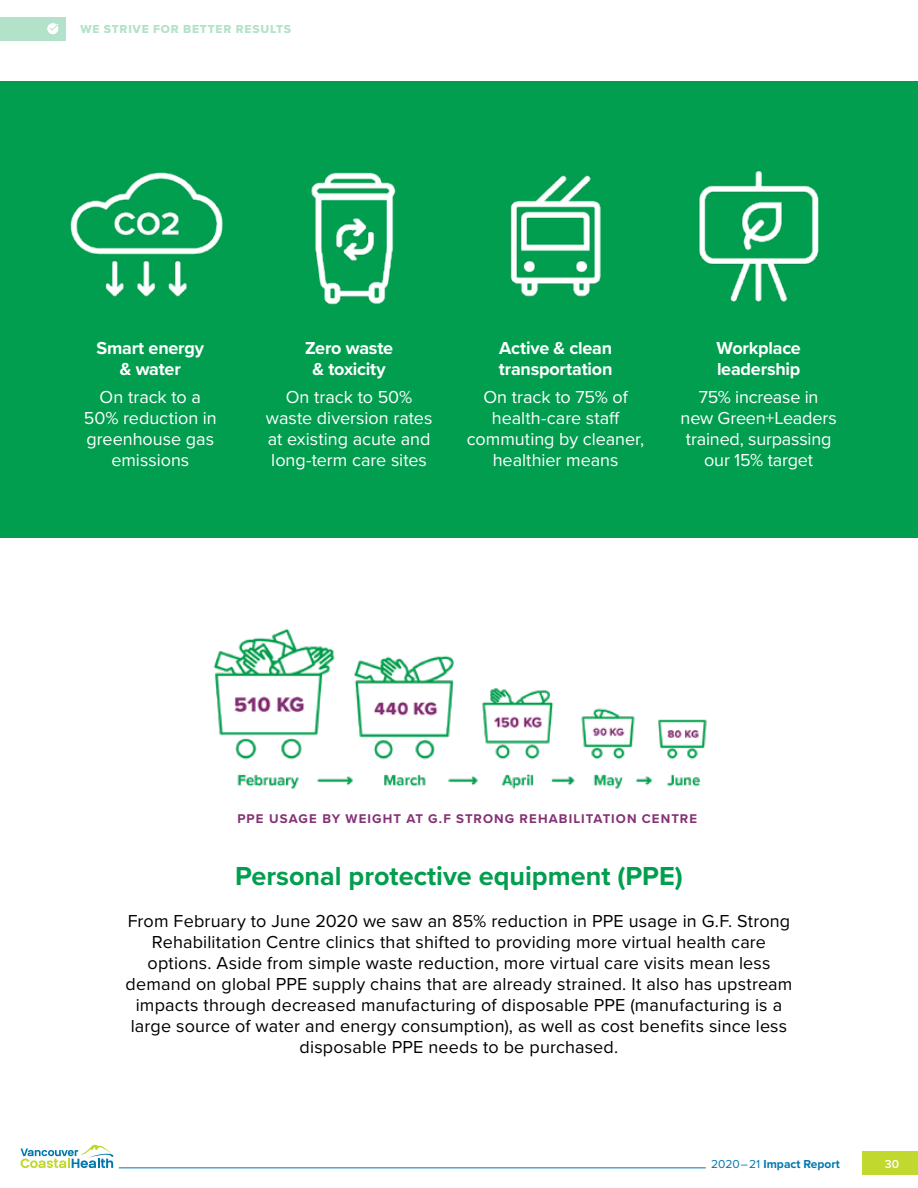
<style>
.page{position:relative;width:918px;height:1188px;background:#fff}
.page>*{position:absolute;margin:0;border:0;box-sizing:border-box;transform-origin:0 0}
.t1{font:700 27px "Proxima Nova";color:#009e4e}
.t2{font:18px/21px "Proxima Nova";letter-spacing:.01em;color:#000;text-align:center}
.t3{font:18px/21px "Proxima Nova";color:#fff;text-align:center}
.t4{font:700 18px/21px "Proxima Nova";letter-spacing:-.015em;color:#fff;text-align:center}
.t5{font:700 13.2px "Proxima Nova";letter-spacing:.08em;color:#843275}
.t6{font:12px "Proxima Nova Extrabld";letter-spacing:.065em;color:#b3e2ca}
.t7{font:700 12px "Proxima Nova";color:#0078ae}
.t8{font:600 12px "Proxima Nova";color:#fff}
.s1{font-weight:400}
</style>
<div class="page">
<div style="left:863px;top:1151px;width:55px;height:24px;background:#c1d82f"></div>
<hr style="left:119px;top:1168px;width:587px;height:1px;background:#0078ae">
<svg style="left:21px;top:1145px;width:92px;height:23px"></svg>
<div style="left:0;top:81px;width:918px;height:457px;background:#009e4e"></div>
<div style="left:0;top:17px;width:66px;height:24px;background:#b3e2ca"></div>
<svg style="left:47px;top:23px;width:11px;height:11px"></svg>
<img style="left:70px;top:172px;width:153px;height:125px">
<img style="left:311px;top:172px;width:85px;height:133px">
<img style="left:510px;top:175px;width:91px;height:122px">
<img style="left:699px;top:170px;width:120px;height:132px">
<img style="left:213px;top:628px;width:494px;height:161px">
<p class="t6" style="left:81px;top:20px;width:212px">WE STRIVE FOR BETTER RESULTS</p>
<p class="t4" style="left:96px;top:337px;width:109px">Smart energy &amp; water</p>
<p class="t3" style="left:84px;top:385px;width:135px">On track to a<br>50% reduction in greenhouse gas emissions</p>
<p class="t4" style="left:305px;top:337px;width:90px">Zero waste &amp; toxicity</p>
<p class="t3" style="left:266px;top:385px;width:168px">On track to 50% waste diversion rates at existing acute and long-term care sites</p>
<p class="t4" style="left:499px;top:337px;width:115px;text-align:left">Active &amp; clean transportation</p>
<p class="t3" style="left:467px;top:385px;width:179px">On track to 75% of health-care staff commuting by cleaner, healthier means</p>
<p class="t4" style="left:717px;top:337px;width:86px;text-align:left">Workplace leadership</p>
<p class="t3" style="left:681px;top:385px;width:158px">75% increase in new Green+Leaders trained, surpassing our 15% target</p>
<p class="t5" style="left:237px;top:809px;width:461px">PPE USAGE BY WEIGHT AT G.F STRONG REHABILITATION CENTRE</p>
<h1 class="t1" style="left:235px;top:856px;width:449px">Personal protective equipment (PPE)</h1>
<p class="t2" style="left:126px;top:910px;width:668px">From February to June 2020 we saw an 85% reduction in PPE usage in G.F. Strong Rehabilitation Centre clinics that shifted to providing more virtual health care options. Aside from simple waste reduction, more virtual care visits mean less demand on global PPE supply chains that are already strained. It also has upstream impacts through decreased manufacturing of disposable PPE (manufacturing is a large source of water and energy consumption), as well as cost benefits since less disposable PPE needs to be purchased.</p>
<p class="t7" style="left:711px;top:1155px;width:130px"><span class="s1">2020–21</span> Impact Report</p>
<p class="t8" style="left:885px;top:1155px;width:16px">30</p>
</div>
